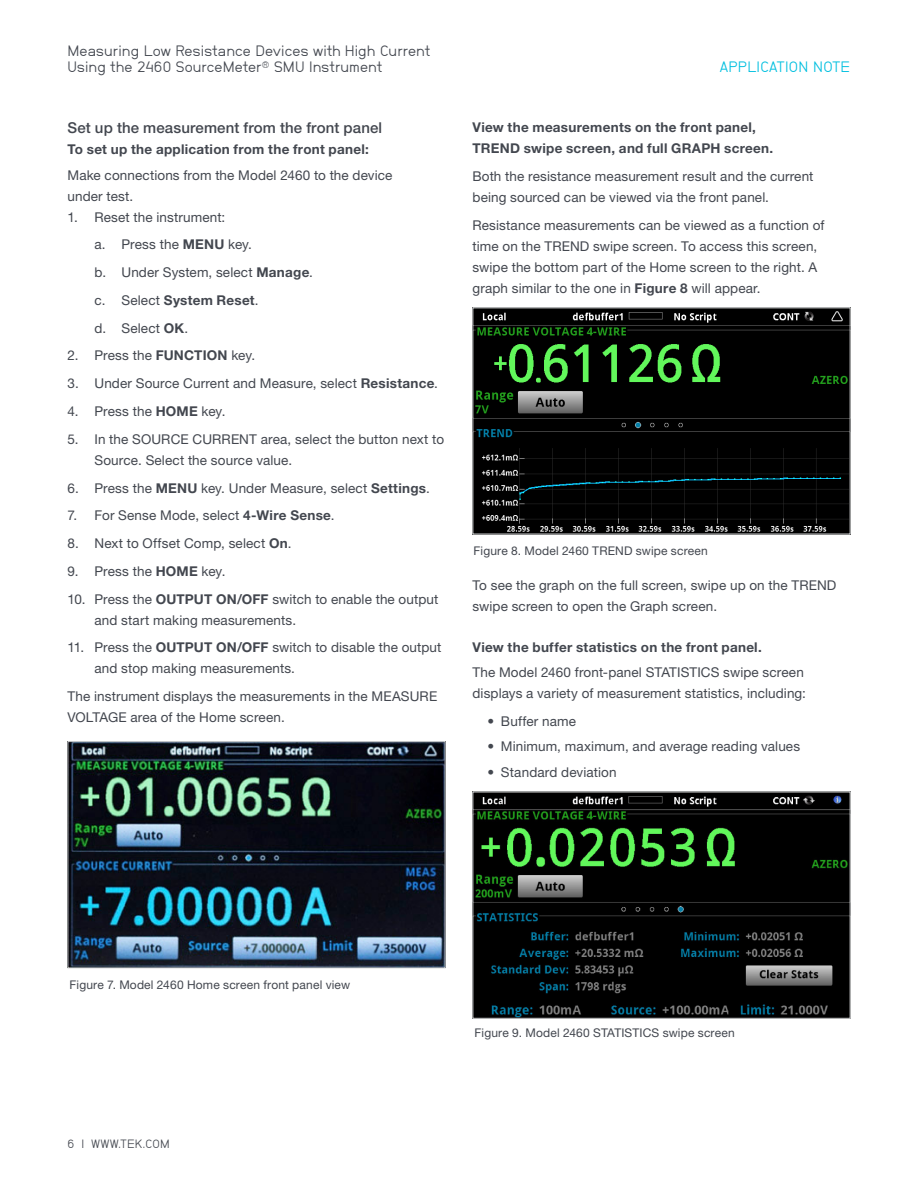
<style>
.page{position:relative;width:918px;height:1188px;background:#fff}
.page>*{position:absolute;margin:0;border:0;box-sizing:border-box;transform-origin:0 0}
.t1{font:15px/16.5px "NB Grotesk";letter-spacing:.005em;color:#43474f}
.t2{font:500 15px "Helvetica Neue";letter-spacing:.01em;color:#43474f}
.t3{font:15px "NB Grotesk";letter-spacing:.02em;color:#00bfdf}
.t4{font:13.5px/21px "Helvetica Neue";letter-spacing:.01em;color:#43474f}
.t5{font:700 13.5px/21px "Helvetica Neue";letter-spacing:.02em;color:#43474f}
.t6{font:12px "Helvetica Neue";letter-spacing:.015em;color:#43474f}
.t7{font:12px "NB Grotesk";letter-spacing:.025em;color:#43474f}
.s1{font-weight:700}
</style>
<div class="page">
<img style="left:70px;top:743px;width:374px;height:223px">
<div style="left:68px;top:741px;width:378px;height:227px;border:1px solid #d5d7d8"></div>
<img style="left:474px;top:309px;width:374px;height:223px">
<div style="left:472px;top:307px;width:378px;height:227px;border:1px solid #d5d7d8"></div>
<img style="left:474px;top:793px;width:374px;height:224px">
<div style="left:472px;top:791px;width:378px;height:228px;border:1px solid #d5d7d8"></div>
<p class="t1" style="left:68px;top:42px;width:364px">Measuring Low Resistance Devices with High Current<br>Using the 2460 SourceMeter<sup>®</sup> SMU Instrument</p>
<p class="t2" style="left:68px;top:119px;width:316px">Set up the measurement from the front panel</p>
<p class="t5" style="left:68px;top:139px;width:303px">To set up the application from the front panel:</p>
<p class="t4" style="left:68px;top:164px;width:327px">Make connections from the Model 2460 to the device under test.</p>
<p class="t4" style="left:94px;top:203px;width:220px;line-height:27.8px;text-indent:-27px">1. Reset the instrument:<br>a. Press the <span class="s1">MENU</span> key.<br>b. Under System, select <span class="s1">Manage</span>. c. Select <span class="s1">System Reset</span>.<br>d. Select <span class="s1">OK</span>.</p>
<p class="t4" style="left:67px;top:345px;width:189px">2. Press the <span class="s1">FUNCTION</span> key.</p>
<p class="t4" style="left:67px;top:373px;width:372px">3. Under Source Current and Measure, select <span class="s1">Resistance</span>.</p>
<p class="t4" style="left:67px;top:400px;width:159px">4. Press the <span class="s1">HOME</span> key.</p>
<p class="t4" style="left:94px;top:428px;width:351px;text-indent:-27px">5. In the SOURCE CURRENT area, select the button next to<br>Source. Select the source value.</p>
<p class="t4" style="left:67px;top:477px;width:364px">6. Press the <span class="s1">MENU</span> key. Under Measure, select <span class="s1">Settings</span>.</p>
<p class="t4" style="left:67px;top:505px;width:268px">7. For Sense Mode, select <span class="s1">4-Wire Sense</span>.</p>
<p class="t4" style="left:67px;top:533px;width:226px">8. Next to Offset Comp, select <span class="s1">On</span>.</p>
<p class="t4" style="left:67px;top:560px;width:159px">9. Press the <span class="s1">HOME</span> key.</p>
<p class="t4" style="left:94px;top:588px;width:345px;text-indent:-27px">10. Press the <span class="s1">OUTPUT ON/OFF</span> switch to enable the output and start making measurements.</p>
<p class="t4" style="left:94px;top:637px;width:349px;text-indent:-27px">11. Press the <span class="s1">OUTPUT ON/OFF</span> switch to disable the output and stop making measurements.</p>
<p class="t4" style="left:67px;top:686px;width:371px">The instrument displays the measurements in the MEASURE<br>VOLTAGE area of the Home screen.</p>
<p class="t3" style="left:720px;top:59px;width:132px">APPLICATION NOTE</p>
<p class="t5" style="left:472px;top:116px;width:302px">View the measurements on the front panel,<br>TREND swipe screen, and full GRAPH screen.</p>
<p class="t4" style="left:472px;top:165px;width:343px">Both the resistance measurement result and the current being sourced can be viewed via the front panel.</p>
<p class="t4" style="left:472px;top:214px;width:354px">Resistance measurements can be viewed as a function of time on the TREND swipe screen. To access this screen, swipe the bottom part of the Home screen to the right. A graph similar to the one in <span class="s1">Figure 8</span> will appear.</p>
<p class="t6" style="left:474px;top:543px;width:236px">Figure 8. Model 2460 TREND swipe screen</p>
<p class="t4" style="left:472px;top:574px;width:365px">To see the graph on the full screen, swipe up on the TREND swipe screen to open the Graph screen.</p>
<p class="t5" style="left:472px;top:636px;width:291px">View the buffer statistics on the front panel.</p>
<p class="t4" style="left:472px;top:662px;width:335px">The Model 2460 front-panel STATISTICS swipe screen displays a variety of measurement statistics, including:</p>
<p class="t4" style="left:487px;top:711px;width:90px">• Buffer name</p>
<p class="t4" style="left:487px;top:736px;width:314px">• Minimum, maximum, and average reading values</p>
<p class="t4" style="left:487px;top:761px;width:131px">• Standard deviation</p>
<p class="t6" style="left:70px;top:978px;width:282px">Figure 7. Model 2460 Home screen front panel view</p>
<p class="t7" style="left:68px;top:1136px;width:104px">6 | WWW.TEK.COM</p>
<p class="t6" style="left:475px;top:1026px;width:262px">Figure 9. Model 2460 STATISTICS swipe screen</p>
</div>
